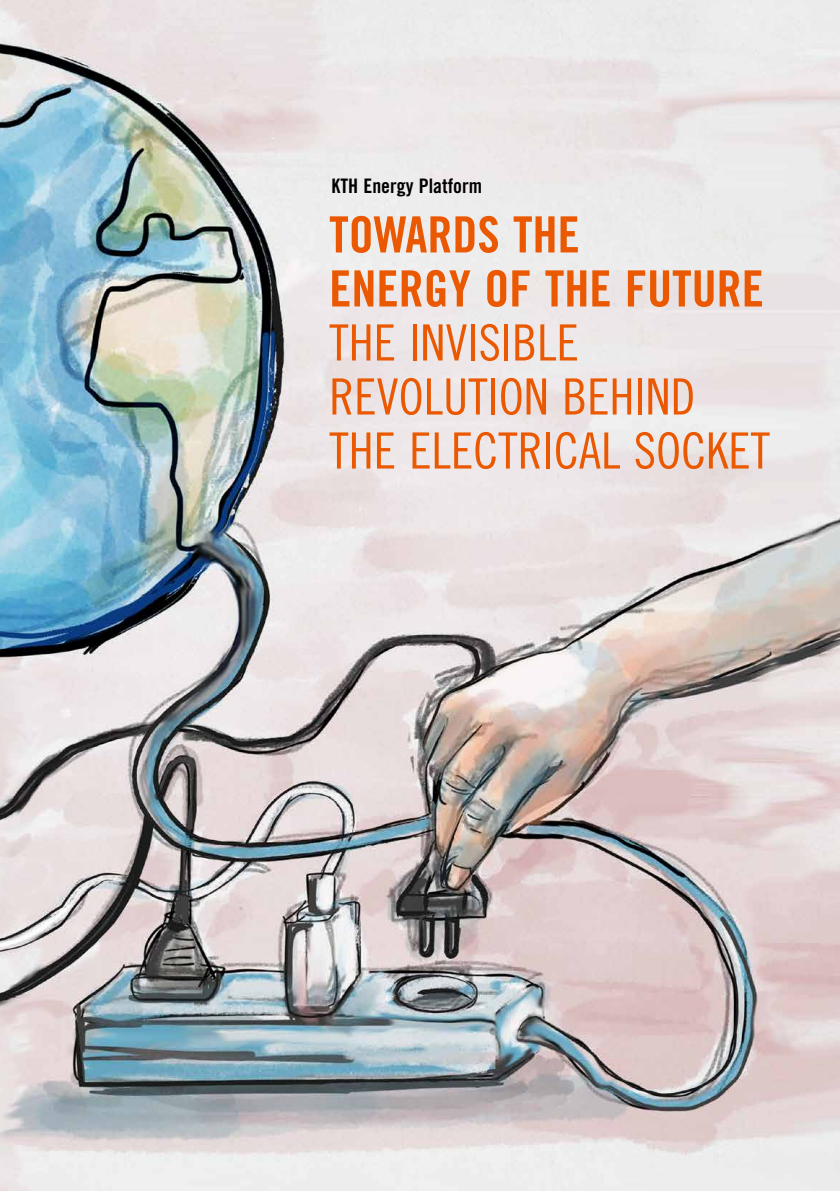
<style>
.page{position:relative;width:840px;height:1191px;background:#fff}
.page>*{position:absolute;margin:0;border:0;box-sizing:border-box;transform-origin:0 0}
.t1{font:50px/54px "Trade Gothic LT Std Cn 18";color:#ea5901}
.t2{font:50px/54px "Trade Gothic LT Std Bd Cn 20";color:#ea5901}
.t3{font:20px "Trade Gothic LT Std Bd Cn 20";color:#000}
</style>
<div class="page">
<img style="left:0;top:0;width:839px;height:1191px">
<p class="t3" style="left:331px;top:173px;width:152px">KTH Energy Platform</p>
<p class="t2" style="left:329px;top:207px;width:436px">TOWARDS THE<br>ENERGY OF THE FUTURE</p>
<p class="t1" style="left:329px;top:315px;width:442px">THE INVISIBLE<br>REVOLUTION BEHIND<br>THE ELECTRICAL SOCKET</p>
</div>
